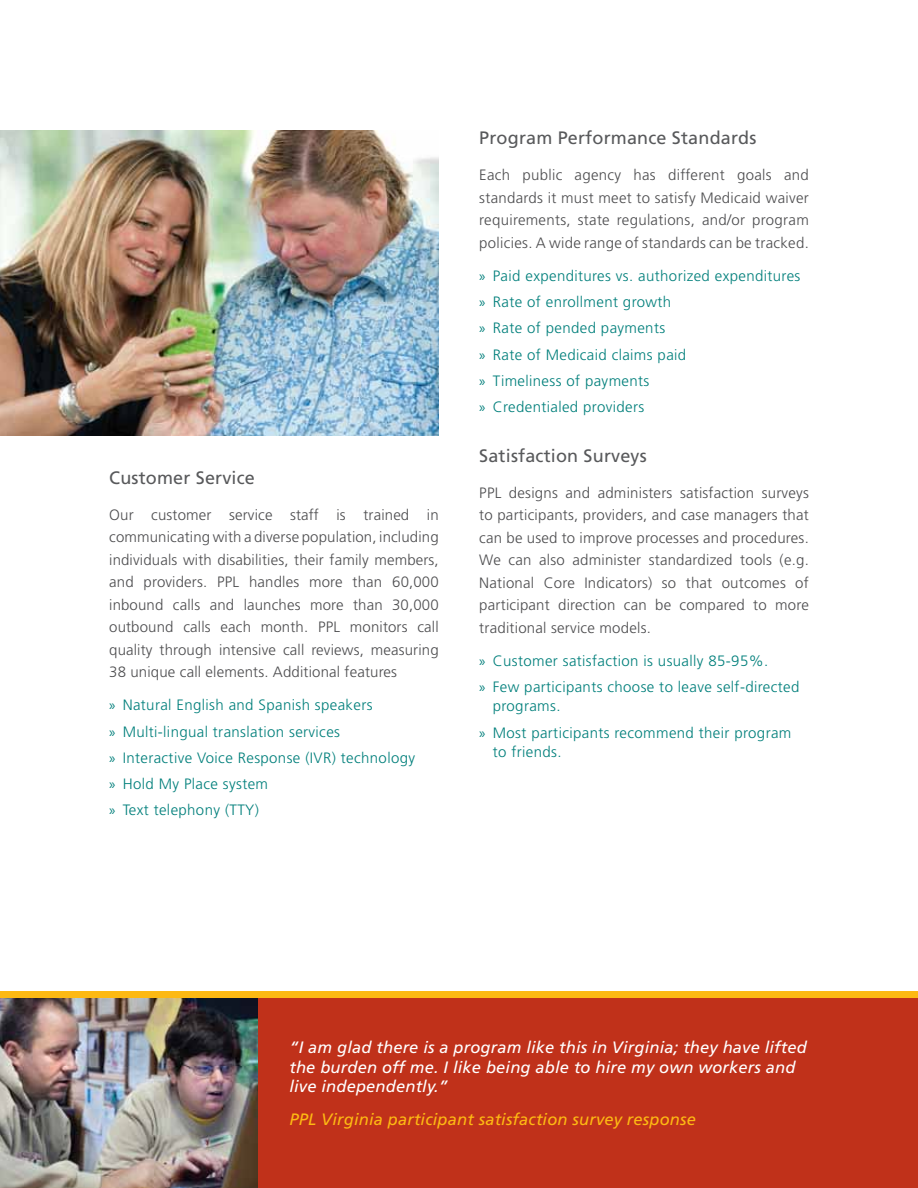
<style>
.page{position:relative;width:918px;height:1188px;background:#fff}
.page>*{position:absolute;margin:0;border:0;box-sizing:border-box;transform-origin:0 0}
.t1{font:18px "Frutiger LT Std";letter-spacing:.01em;color:#58595b}
.t2{font:italic 16.5px/19.5px "Frutiger LT Std";letter-spacing:.01em;color:#fff}
.t3{font:italic 16.5px "Frutiger LT Std";letter-spacing:.01em;color:#fdb913}
.t4{font:300 15px/22.5px "Frutiger LT Std";letter-spacing:.015em;color:#4d4d4f;text-align:justify}
.t5{font:300 15px/26.2px "Frutiger LT Std";letter-spacing:.025em;color:#007f7b}
.s1{font-family:"Myriad Pro";font-weight:400}
</style>
<div class="page">
<svg style="left:0;top:992px;width:918px;height:7px;fill:#fdb913"></svg>
<div style="left:0;top:999px;width:918px;height:189px;background:#c0311a"></div>
<img style="left:0;top:999px;width:257px;height:189px">
<img style="left:0;top:131px;width:439px;height:304px">
<p class="t1" style="left:109px;top:467px;width:147px">Customer Service</p>
<p class="t4" style="left:109px;top:504px;width:331px">Our customer service staff is trained in communicating with a diverse population, including individuals with disabilities, their family members, and providers. PPL handles more than 60,000 inbound calls and launches more than 30,000 outbound calls each month. PPL monitors call quality through intensive call reviews, measuring 38 unique call elements. Additional features</p>
<p class="t5" style="left:109px;top:692px;width:307px"><span class="s1">»</span>» Natural English and Spanish speakers<br><span class="s1">»</span>» Multi-lingual translation services<br><span class="s1">»</span>» Interactive Voice Response (IVR) technology <span class="s1">»</span>» Hold My Place system<br><span class="s1">»</span>» Text telephony (TTY)</p>
<p class="t1" style="left:479px;top:127px;width:279px">Program Performance Standards</p>
<p class="t4" style="left:479px;top:164px;width:331px">Each public agency has different goals and standards it must meet to satisfy Medicaid waiver requirements, state regulations, and/or program policies. A wide range of standards can be tracked.</p>
<p class="t5" style="left:479px;top:263px;width:323px"><span class="s1">»</span>» Paid expenditures vs. authorized expenditures <span class="s1">»</span>» Rate of enrollment growth<br><span class="s1">»</span>» Rate of pended payments<br><span class="s1">»</span>» Rate of Medicaid claims paid<br><span class="s1">»</span>» Timeliness of payments<br><span class="s1">»</span>» Credentialed providers</p>
<p class="t1" style="left:479px;top:445px;width:169px">Satisfaction Surveys</p>
<p class="t4" style="left:479px;top:481px;width:331px">PPL designs and administers satisfaction surveys to participants, providers, and case managers that can be used to improve processes and procedures.<br>We can also administer standardized tools (e.g.<br>National Core Indicators) so that outcomes of participant direction can be compared to more traditional service models.</p>
<p class="t5" style="left:479px;top:647px;width:322px"><span class="s1">»</span>» Customer satisfaction is usually 85-95%.<br><span class="s1">»</span>» Few participants choose to leave self-directed</p>
<p class="t5" style="left:479px;top:693px;width:314px;text-indent:14px">programs.<br><span class="s1">»</span>» Most participants recommend their program</p>
<p class="t5" style="left:493px;top:739px;width:70px">to friends.</p>
<p class="t2" style="left:289px;top:1038px;width:519px">“I am glad there is a program like this in Virginia; they have lifted the burden off me. I like being able to hire my own workers and live independently.”</p>
<p class="t3" style="left:289px;top:1110px;width:408px">PPL Virginia participant satisfaction survey response</p>
</div>
